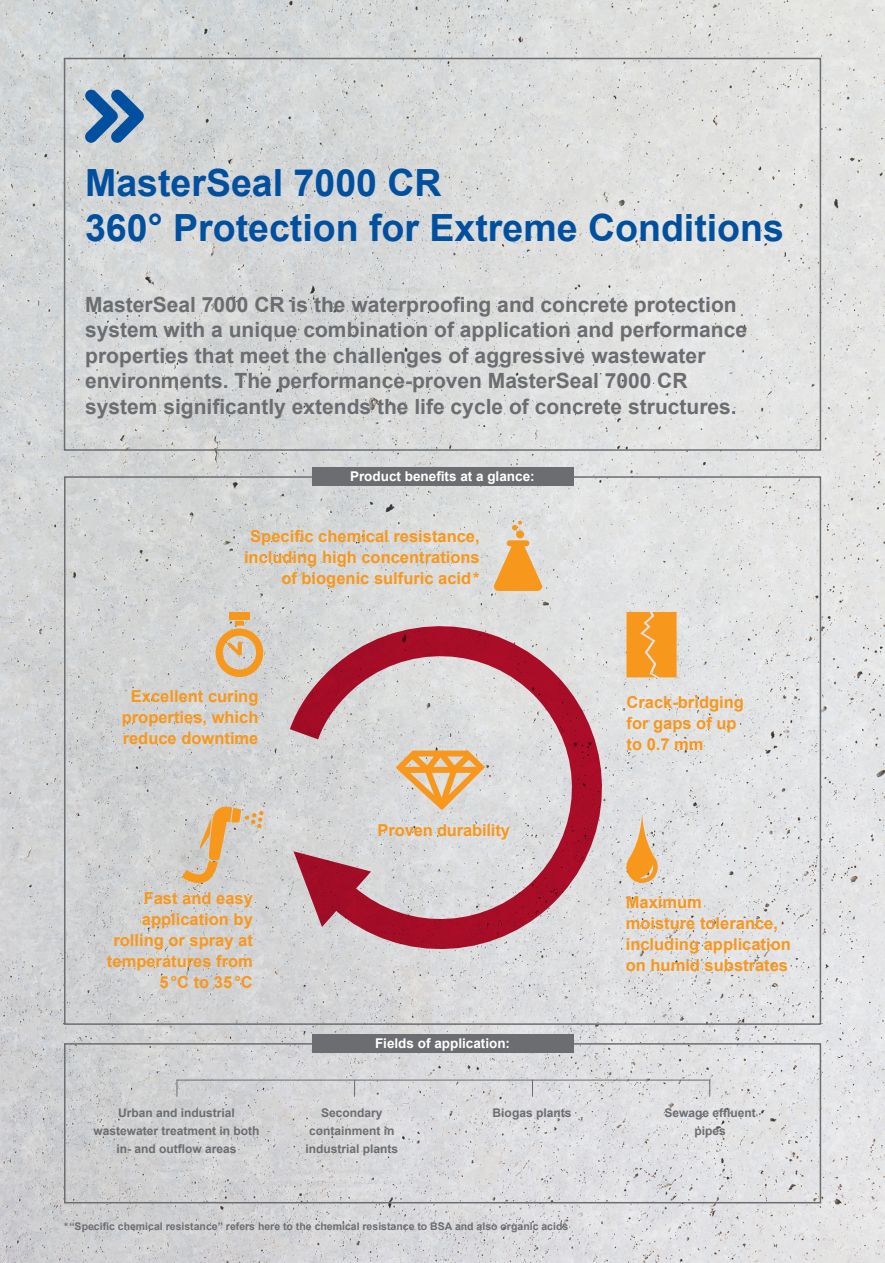
<style>
.page{position:relative;width:885px;height:1263px;background:#fff}
.page>*{position:absolute;margin:0;border:0;box-sizing:border-box;transform-origin:0 0}
.Copy____Headline_1{font:700 37.5px/45px "Arial";color:#01509f}
.Copy____Teasertext{font:700 21px/25.5px "Arial";color:#6c6d70}
.Info_Bar____Icon-Inf{font:700 16.5px/21px "Arial";color:#f7981d;text-align:right}
.Info_Bar____Subheadl{font:700 13.5px "Arial";color:#fff}
.Info_Bar____Icon-Inf-2{font:700 12px/18px "Arial";color:#6c6d70;text-align:center}
.Copy____Body_Text{font:700 10.5px "Arial";color:#6c6d70}
</style>
<div class="page">
<img style="left:0;top:0;width:884px;height:1263px">
<svg style="left:63px;top:475px;width:758px;height:550px;background:#d6d7d7"></svg>
<svg style="left:63px;top:1042px;width:758px;height:162px;background:#d4d4d6"></svg>
<div style="left:64px;top:58px;width:757px;height:393px;border:2px solid #6c6d70"></div>
<svg style="left:85px;top:90px;width:59px;height:53px;background:#658fb8"></svg>
<svg style="left:266px;top:586px;width:376px;height:364px;background:#d0b6bb"></svg>
<svg style="left:293px;top:851px;width:78px;height:76px;background:#b65e6d"></svg>
<svg style="left:395px;top:750px;width:90px;height:60px;background:#e5be8b"></svg>
<div style="left:229px;top:612px;width:21px;height:7px;background:#f7981d"></div>
<svg style="left:215px;top:621px;width:48px;height:56px;background:#dfbb8c"></svg>
<svg style="left:238px;top:641px;width:4px;height:14px"></svg>
<svg style="left:493px;top:540px;width:49px;height:51px;background:#edb264"></svg>
<div style="left:516px;top:530px;width:8px;height:8px;background:#f7981d;border-radius:50%"></div>
<svg style="left:512px;top:521px;width:10px;height:9px"></svg>
<hr style="left:177px;top:1080px;width:533px;height:1px;background:#6c6d70">
<svg style="left:176px;top:1080px;width:1px;height:17px"></svg>
<svg style="left:354px;top:1081px;width:1px;height:16px"></svg>
<svg style="left:532px;top:1081px;width:1px;height:16px"></svg>
<svg style="left:709px;top:1080px;width:1px;height:17px"></svg>
<svg style="left:626px;top:815px;width:31px;height:68px;background:#e8bc83"></svg>
<div style="left:312px;top:467px;width:261px;height:18px;background:#6c6d70"></div>
<div style="left:312px;top:1034px;width:261px;height:18px;background:#6c6d70"></div>
<svg style="left:626px;top:612px;width:50px;height:65px;background:#f59c2a"></svg>
<svg style="left:182px;top:806px;width:82px;height:77px;background:#d7c3a9"></svg>
<p class="Copy____Headline_1" style="left:85px;top:162px;width:700px">MasterSeal 7000 CR<br>360° Protection for Extreme Conditions</p>
<p class="Copy____Teasertext" style="left:85px;top:292px;width:663px">MasterSeal 7000 CR is the waterproofing and concrete protection system with a unique combination of application and performance properties that meet the challenges of aggressive wastewater environments. The performance-proven MasterSeal 7000 CR system significantly extends the life cycle of concrete structures.</p>
<p class="Info_Bar____Subheadl" style="left:350px;top:468px;width:186px">Product benefits at a glance:</p>
<p class="Info_Bar____Icon-Inf" style="left:244px;top:527px;width:237px">Specific chemical resistance, including high concentrations of biogenic sulfuric acid*</p>
<p class="Info_Bar____Icon-Inf" style="left:122px;top:686px;width:138px;text-align:center">Excellent curing properties, which reduce downtime</p>
<p class="Info_Bar____Icon-Inf" style="left:377px;top:820px;width:134px">Proven durability</p>
<p class="Info_Bar____Icon-Inf" style="left:626px;top:692px;width:119px;text-align:left">Crack-bridging for gaps of up to 0.7 mm</p>
<p class="Info_Bar____Icon-Inf" style="left:107px;top:888px;width:147px">Fast and easy application by rolling or spray at temperatures from<br>5°C to 35°C</p>
<p class="Info_Bar____Icon-Inf" style="left:625px;top:892px;width:167px;text-align:left">Maximum<br>moisture tolerance, including application on humid substrates</p>
<p class="Info_Bar____Subheadl" style="left:375px;top:1034px;width:137px">Fields of application:</p>
<p class="Info_Bar____Icon-Inf-2" style="left:93px;top:1104px;width:168px">Urban and industrial wastewater treatment in both in- and outflow areas</p>
<p class="Info_Bar____Icon-Inf-2" style="left:305px;top:1104px;width:94px">Secondary containment in industrial plants</p>
<p class="Info_Bar____Icon-Inf-2" style="left:492px;top:1104px;width:80px">Biogas plants</p>
<p class="Info_Bar____Icon-Inf-2" style="left:664px;top:1104px;width:93px">Sewage effluent pipes</p>
<p class="Copy____Body_Text" style="left:64px;top:1219px;width:505px">* “Specific chemical resistance” refers here to the chemical resistance to BSA and also organic acids</p>
</div>
